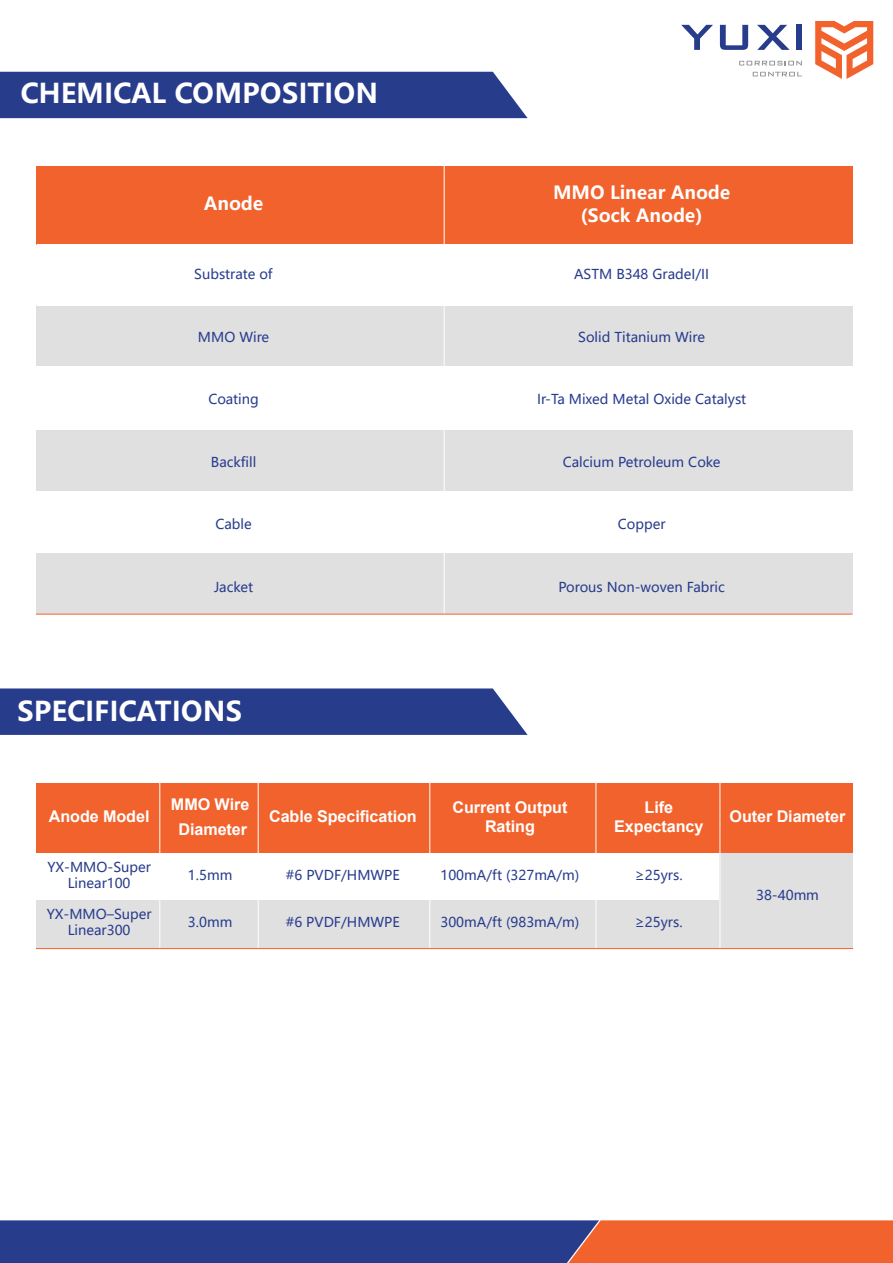
<style>
.page{position:relative;width:893px;height:1263px;background:#fff}
.page>*{position:absolute;margin:0;border:0;box-sizing:border-box;transform-origin:0 0}
.t1{font:700 27px "Microsoft Ya Hei";color:#fff}
.t2{font:700 18px/22.8px "Microsoft Ya Hei";color:#fff;text-align:center}
.t3{font:700 16.2px/19.4px "Arial";letter-spacing:-.005em;color:#fff;text-align:center}
.t4{font:13.5px/16.2px "Microsoft Ya Hei";color:#283c8c;text-align:center}
</style>
<div class="page">
<div style="left:720px;top:852px;width:133px;height:96px;background:#e0e0e1"></div>
<div style="left:36px;top:553px;width:816px;height:61px;background:#e0e0e1"></div>
<div style="left:0;top:72px;width:528px;height:46px;background:#283c8c"></div>
<svg style="left:0;top:688px;width:528px;height:47px"></svg>
<svg style="left:0;top:1220px;width:893px;height:43px"></svg>
<svg style="left:815px;top:21px;width:58px;height:58px"></svg>
<svg style="left:681px;top:25px;width:32px;height:25px"></svg>
<svg style="left:720px;top:25px;width:28px;height:25px"></svg>
<svg style="left:757px;top:25px;width:33px;height:25px"></svg>
<div style="left:796px;top:25px;width:6px;height:25px;background:#283c8c"></div>
<svg style="left:739px;top:61px;width:63px;height:4px"></svg>
<svg style="left:753px;top:72px;width:49px;height:4px"></svg>
<div style="left:36px;top:783px;width:817px;height:69px;background:#f2622c"></div>
<div style="left:36px;top:900px;width:817px;height:48px;background:#e0e0e1"></div>
<hr style="left:596px;top:783px;width:1px;height:165px;background:#fff">
<hr style="left:720px;top:783px;width:1px;height:165px;background:#fff">
<hr style="left:429px;top:783px;width:1px;height:165px;background:#fff">
<hr style="left:258px;top:783px;width:1px;height:165px;background:#fff">
<hr style="left:159px;top:783px;width:1px;height:165px;background:#fff">
<hr style="left:36px;top:948px;width:817px;height:1px;background:#f2622c">
<div style="left:36px;top:166px;width:817px;height:78px;background:#f2622c"></div>
<div style="left:36px;top:305px;width:816px;height:61px;background:#e0e0e1"></div>
<div style="left:36px;top:430px;width:816px;height:61px;background:#e0e0e1"></div>
<hr style="left:444px;top:166px;width:1px;height:448px;background:#fff">
<hr style="left:37px;top:305px;width:816px;height:1px;background:#fff">
<hr style="left:36px;top:614px;width:816px;height:1px;background:#f2622c">
<h1 class="t1" style="left:20px;top:74px;width:359px">CHEMICAL COMPOSITION</h1>
<h2 class="t2" style="left:204px;top:192px;width:61px">Anode</h2>
<h2 class="t2" style="left:553px;top:180px;width:179px">MMO Linear Anode (Sock Anode)</h2>
<p class="t4" style="left:194px;top:266px;width:80px">Substrate of</p>
<p class="t4" style="left:574px;top:266px;width:137px">ASTM B348 GradeI/II</p>
<p class="t4" style="left:198px;top:328px;width:73px">MMO Wire</p>
<p class="t4" style="left:578px;top:328px;width:128px">Solid Titanium Wire</p>
<p class="t4" style="left:208px;top:391px;width:52px">Coating</p>
<p class="t4" style="left:537px;top:391px;width:211px">Ir-Ta Mixed Metal Oxide Catalyst</p>
<p class="t4" style="left:211px;top:453px;width:47px">Backfill</p>
<p class="t4" style="left:563px;top:453px;width:159px">Calcium Petroleum Coke</p>
<p class="t4" style="left:215px;top:516px;width:38px">Cable</p>
<p class="t4" style="left:618px;top:516px;width:49px">Copper</p>
<p class="t4" style="left:214px;top:578px;width:41px">Jacket</p>
<p class="t4" style="left:558px;top:578px;width:168px">Porous Non-woven Fabric</p>
<h1 class="t1" style="left:18px;top:692px;width:226px">SPECIFICATIONS</h1>
<p class="t3" style="left:49px;top:807px;width:102px">Anode Model</p>
<p class="t3" style="left:171px;top:793px;width:80px;line-height:24.2px">MMO Wire<br>Diameter</p>
<p class="t3" style="left:269px;top:807px;width:149px">Cable Specification</p>
<p class="t3" style="left:453px;top:797px;width:116px">Current Output<br>Rating</p>
<p class="t3" style="left:614px;top:797px;width:91px">Life<br>Expectancy</p>
<p class="t4" style="left:47px;top:858px;width:105px">YX-MMO-Super<br>Linear100</p>
<p class="t4" style="left:286px;top:866px;width:116px">#6 PVDF/HMWPE</p>
<p class="t4" style="left:635px;top:866px;width:49px">≥25yrs.</p>
<p class="t4" style="left:440px;top:866px;width:140px">100mA/ft (327mA/m)</p>
<p class="t4" style="left:188px;top:866px;width:46px">1.5mm</p>
<p class="t4" style="left:47px;top:906px;width:106px">YX-MMO–Super<br>Linear300</p>
<p class="t4" style="left:286px;top:914px;width:116px">#6 PVDF/HMWPE</p>
<p class="t4" style="left:440px;top:914px;width:140px">300mA/ft (983mA/m)</p>
<p class="t4" style="left:635px;top:914px;width:49px">≥25yrs.</p>
<p class="t4" style="left:188px;top:914px;width:46px">3.0mm</p>
<p class="t3" style="left:730px;top:807px;width:117px">Outer Diameter</p>
<p class="t4" style="left:756px;top:887px;width:64px">38-40mm</p>
</div>
